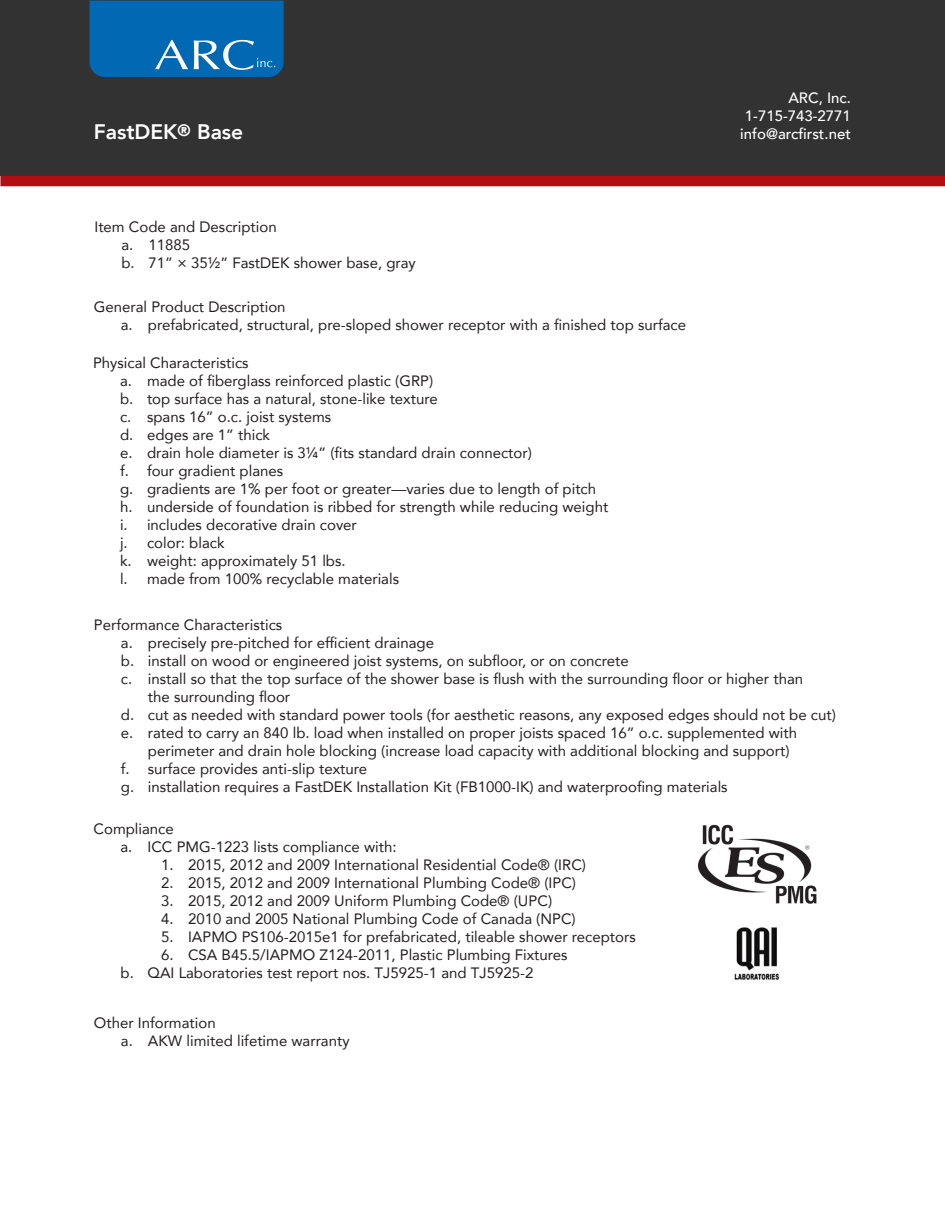
<style>
.page{position:relative;width:945px;height:1215px;background:#fff}
.page>*{position:absolute;margin:0;border:0;box-sizing:border-box;transform-origin:0 0}
.t1{font:800 21px "Avenir";color:#fff}
.t2{font:15px/18px "Avenir";color:#231f20}
.t3{font:500 15px/18px "Avenir";color:#fff;text-align:right}
.s1{font-size:16.5px}
</style>
<div class="page">
<div style="left:0;top:1px;width:945px;height:175px;background:#333233"></div>
<div style="left:0;top:176px;width:945px;height:10px;background:#b00d15"></div>
<svg style="left:90px;top:1px;width:194px;height:76px;background:#0e6fb5"></svg>
<img style="left:699px;top:824px;width:118px;height:80px">
<img style="left:734px;top:927px;width:46px;height:53px">
<h1 class="t1" style="left:94px;top:115px;width:151px">FastDEK<span class="s1">®</span> Base</h1>
<p class="t2" style="left:121px;top:217px;width:296px;text-indent:-27px">Item Code and Description<br>a. 11885<br>b. 71” × 35½” FastDEK shower base, gray</p>
<p class="t2" style="left:121px;top:297px;width:567px;text-indent:-27px">General Product Description<br>a. prefabricated, structural, pre-sloped shower receptor with a finished top surface</p>
<p class="t3" style="left:740px;top:88px;width:112px">ARC, Inc.<br>1-715-743-2771 info@arcfirst.net</p>
<p class="t2" style="left:120px;top:354px;width:490px;text-indent:-27px">Physical Characteristics<br>a. made of fiberglass reinforced plastic (GRP)<br>b. top surface has a natural, stone-like texture<br>c. spans 16” o.c. joist systems<br>d. edges are 1” thick<br>e. drain hole diameter is 3¼” (fits standard drain connector)<br>f. four gradient planes<br>g. gradients are 1% per foot or greater—varies due to length of pitch h. underside of foundation is ribbed for strength while reducing weight i. includes decorative drain cover<br>j. color: black<br>k. weight: approximately 51 lbs.<br>l. made from 100% recyclable materials</p>
<p class="t2" style="left:94px;top:616px;width:190px">Performance Characteristics</p>
<p class="t2" style="left:121px;top:634px;width:315px">a. precisely pre-pitched for efficient drainage</p>
<p class="t2" style="left:121px;top:652px;width:509px">b. install on wood or engineered joist systems, on subfloor, or on concrete</p>
<p class="t2" style="left:121px;top:670px;width:684px">c. install so that the top surface of the shower base is flush with the surrounding floor or higher than</p>
<p class="t2" style="left:148px;top:688px;width:144px">the surrounding floor</p>
<p class="t2" style="left:121px;top:706px;width:717px">d. cut as needed with standard power tools (for aesthetic reasons, any exposed edges should not be cut)</p>
<p class="t2" style="left:121px;top:724px;width:678px">e. rated to carry an 840 lb. load when installed on proper joists spaced 16” o.c. supplemented with</p>
<p class="t2" style="left:148px;top:742px;width:643px">perimeter and drain hole blocking (increase load capacity with additional blocking and support)</p>
<p class="t2" style="left:121px;top:760px;width:248px">f. surface provides anti-slip texture</p>
<p class="t2" style="left:121px;top:778px;width:608px">g. installation requires a FastDEK Installation Kit (FB1000-IK) and waterproofing materials</p>
<p class="t2" style="left:121px;top:819px;width:278px;text-indent:-27px">Compliance<br>a. ICC PMG-1223 lists compliance with:</p>
<p class="t2" style="left:161px;top:855px;width:427px">1. 2015, 2012 and 2009 International Residential Code® (IRC)</p>
<p class="t2" style="left:161px;top:873px;width:417px">2. 2015, 2012 and 2009 International Plumbing Code® (IPC)</p>
<p class="t2" style="left:161px;top:891px;width:393px">3. 2015, 2012 and 2009 Uniform Plumbing Code® (UPC)</p>
<p class="t2" style="left:161px;top:909px;width:416px">4. 2010 and 2005 National Plumbing Code of Canada (NPC)</p>
<p class="t2" style="left:161px;top:927px;width:476px">5. IAPMO PS106-2015e1 for prefabricated, tileable shower receptors</p>
<p class="t2" style="left:121px;top:945px;width:449px;text-indent:40px">6. CSA B45.5/IAPMO Z124-2011, Plastic Plumbing Fixtures b. QAI Laboratories test report nos. TJ5925-1 and TJ5925-2</p>
<p class="t2" style="left:121px;top:1013px;width:230px;text-indent:-27px">Other Information<br>a. AKW limited lifetime warranty</p>
</div>
